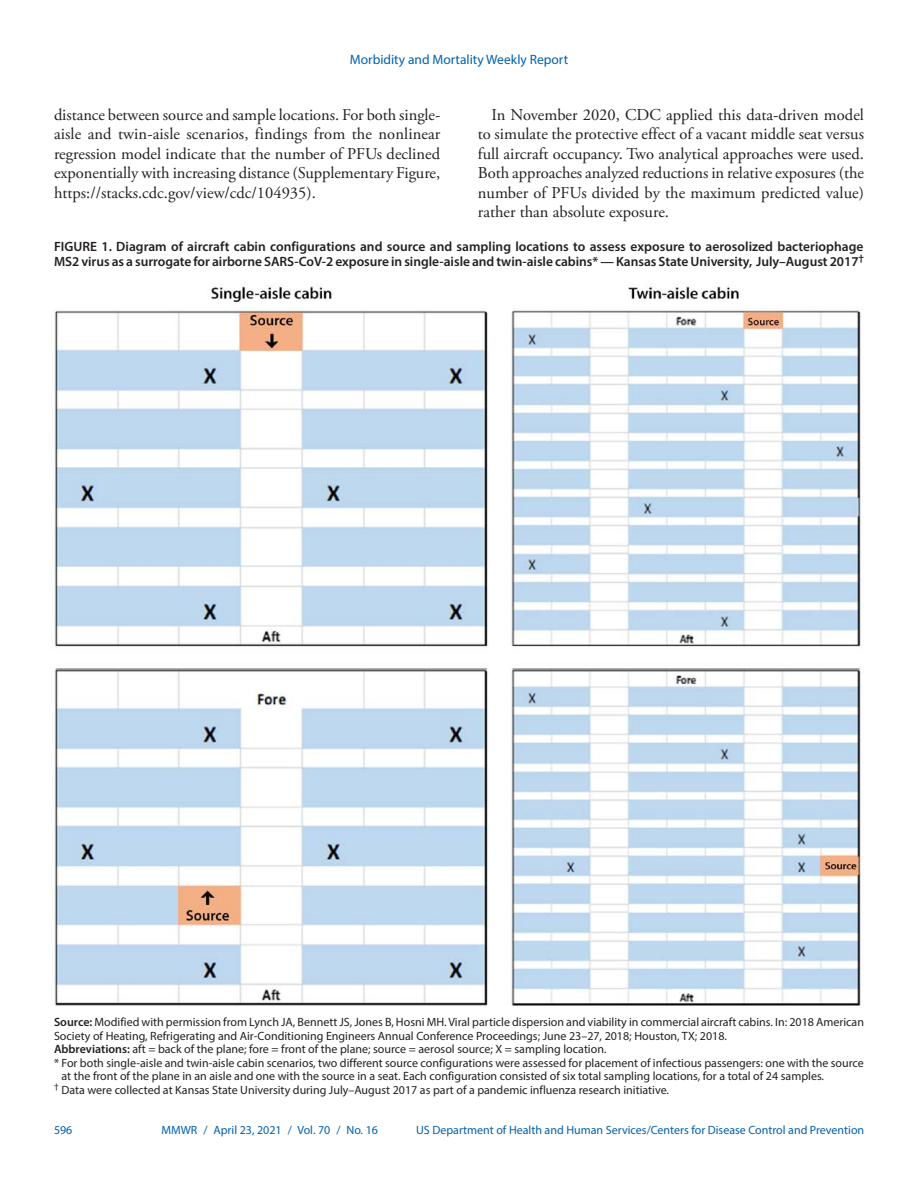
<style>
.page{position:relative;width:918px;height:1188px;background:#fff}
.page>*{position:absolute;margin:0;border:0;box-sizing:border-box;transform-origin:0 0}
.Paragraph{font:16.5px/19.5px "Adobe Garamond Pro";color:#231f20;text-align:justify}
.Figure_Title{font:600 13.5px/15px "Myriad Pro";color:#231f20}
.t1{font:13.5px "Myriad Pro";color:#0161ab}
.Figure_Footnote{font:12px/13.5px "Myriad Pro";color:#231f20}
.Abbreviations{font:12px/13.5px "Myriad Pro";color:#231f20}
.t2{font:12px "Myriad Pro";color:#0161ab}
.s1{font-weight:600}
</style>
<div class="page">
<img style="left:54px;top:285px;width:808px;height:721px">
<p class="t1" style="left:350px;top:51px;width:220px">Morbidity and Mortality Weekly Report</p>
<p class="Paragraph" style="left:54px;top:106px;width:388px">distance between source and sample locations. For both single&shy;aisle and twin-aisle scenarios, findings from the nonlinear regression model indicate that the number of PFUs declined exponentially with increasing distance (Supplementary Figure, https://stacks.cdc.gov/view/cdc/104935).</p>
<p class="Paragraph" style="left:478px;top:106px;width:388px;text-indent:14px">In November 2020, CDC applied this data-driven model to simulate the protective effect of a vacant middle seat versus full aircraft occupancy. Two analytical approaches were used.<br>Both approaches analyzed reductions in relative exposures (the number of PFUs divided by the maximum predicted value) rather than absolute exposure.</p>
<p class="Figure_Title" style="left:54px;top:239px;width:812px">FIGURE 1. Diagram of aircraft cabin configurations and source and sampling locations to assess exposure to aerosolized bacteriophage<br>MS2 virus as a surrogate for airborne SARS-CoV-2 exposure in single-aisle and twin-aisle cabins* — Kansas State University, July–August 2017<sup>†</sup></p>
<p class="Abbreviations" style="left:54px;top:1015px;width:812px"><span class="s1">Source:</span> Modified with permission from Lynch JA, Bennett JS, Jones B, Hosni MH. Viral particle dispersion and viability in commercial aircraft cabins. In: 2018 American<br>Society of Heating, Refrigerating and Air-Conditioning Engineers Annual Conference Proceedings; June 23–27, 2018; Houston, TX; 2018.</p>
<p class="Abbreviations" style="left:54px;top:1042px;width:554px"><span class="s1">Abbreviations:</span> aft = back of the plane; fore = front of the plane; source = aerosol source; X = sampling location.</p>
<p class="Figure_Footnote" style="left:62px;top:1056px;width:804px;text-indent:-8px">* For both single-aisle and twin-aisle cabin scenarios, two different source configurations were assessed for placement of infectious passengers: one with the source at the front of the plane in an aisle and one with the source in a seat. Each configuration consisted of six total sampling locations, for a total of 24 samples.</p>
<p class="Figure_Footnote" style="left:54px;top:1083px;width:617px"><sup>†</sup> Data were collected at Kansas State University during July–August 2017 as part of a pandemic influenza research initiative.</p>
<p class="t2" style="left:54px;top:1123px;width:20px">596</p>
<p class="t2" style="left:161px;top:1123px;width:218px">MMWR / April 23, 2021 / Vol. 70 / No. 16</p>
<p class="t2" style="left:416px;top:1123px;width:450px">US Department of Health and Human Services/Centers for Disease Control and Prevention</p>
</div>
